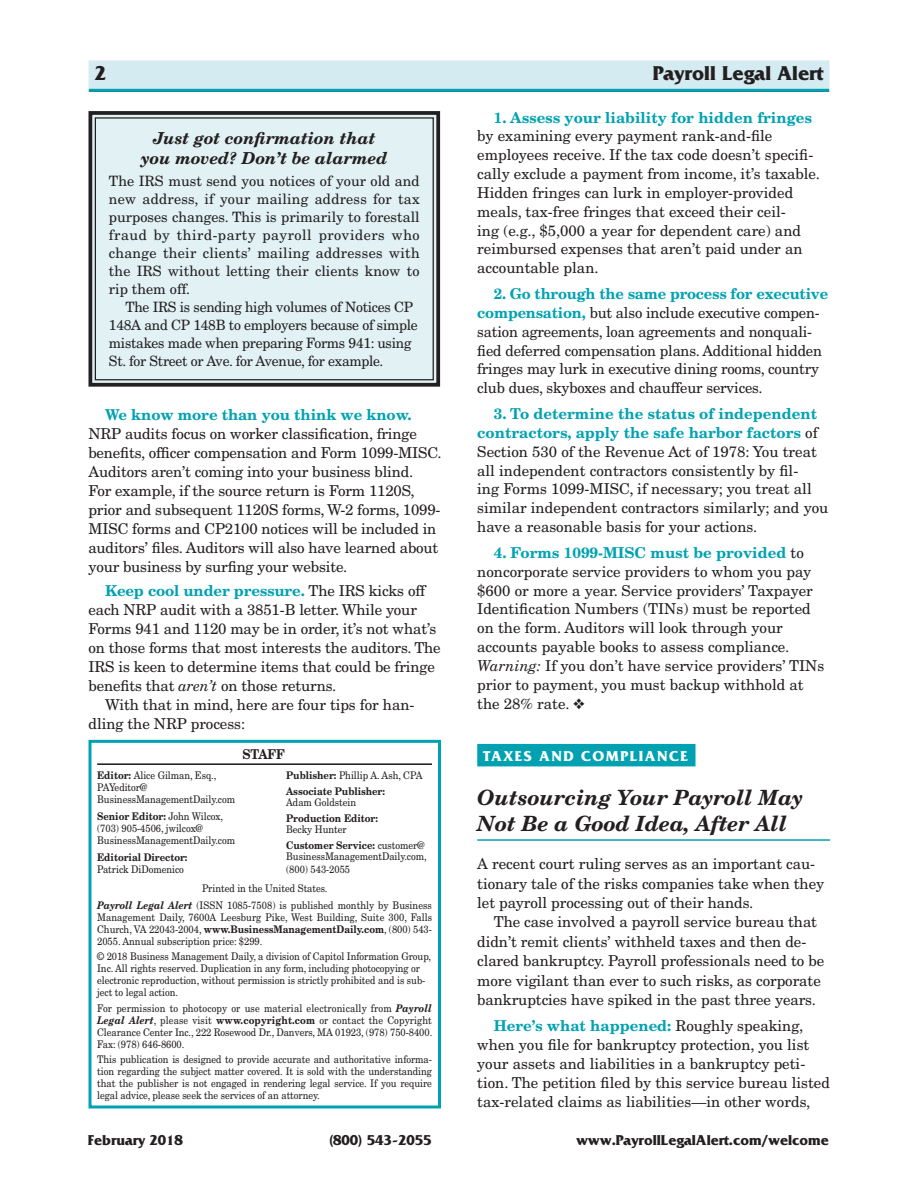
<style>
.page{position:relative;width:918px;height:1188px;background:#fff}
.page>*{position:absolute;margin:0;border:0;box-sizing:border-box;transform-origin:0 0}
.Body_HEAD{font:italic 700 21px/25.2px "New Century Schlbk LT Std";color:#231f20}
.Body_text{font:700 21px "Friz Quadrata Std";letter-spacing:-.005em;color:#231f20}
.Boxed_Head{font:italic 700 16.5px/19.8px "New Century Schlbk LT Std";color:#231f20;text-align:center}
.Body_text_w_space_ab{font:15px/19px "New Century Schlbk LT Std";color:#231f20}
.Body_text-2{font:15px/19.4px "New Century Schlbk LT Std";letter-spacing:-.005em;color:#231f20}
.Body_NO_INDENT{font:15px/19.4px "New Century Schlbk LT Std";letter-spacing:-.005em;color:#231f20}
.t1{font:700 15px "Friz Quadrata Std";letter-spacing:-.005em;color:#231f20}
.subject_head{font:700 15px "Friz Quadrata Std";letter-spacing:.1em;color:#fff}
.Boxed_body_NO_INDENT{font:14.25px/18px "New Century Schlbk LT Std";letter-spacing:.005em;color:#231f20;text-align:justify}
.Boxed_body{font:14.25px/18px "New Century Schlbk LT Std";letter-spacing:-.02em;color:#231f20}
.staff_box{font:700 13.5px "New Century Schlbk LT Std";letter-spacing:-.005em;color:#231f20;scale:.9 1}
.staff_box-2{font:10.5px/12px "New Century Schlbk LT Std";letter-spacing:-.005em;color:#231f20;scale:.9 1}
.staff_box-3{font:700 10.5px/11.7px "New Century Schlbk LT Std";letter-spacing:-.005em;color:#231f20;scale:.9 1}
.s1{font-weight:700;color:#00a2b2}
.s2{font-style:italic}
.s3{font-weight:700}
.s4{font-weight:400}
.s5{font-weight:700;font-style:italic}
</style>
<div class="page">
<div style="left:88px;top:60px;width:742px;height:29px;background:#d4ecf1"></div>
<hr style="left:89px;top:89px;width:740px;height:3px;background:#00a2b2">
<div style="left:477px;top:744px;width:219px;height:22px;background:#00a2b2"></div>
<hr style="left:477px;top:839px;width:353px;height:2px;background:#00a2b2">
<div style="left:88px;top:740px;width:353px;height:368px;border:3px solid #00a2b2"></div>
<hr style="left:97px;top:764px;width:335px;height:1px;background:#231f20">
<div style="left:88px;top:111px;width:353px;height:276px;background:#e1f1f4"></div>
<div style="left:95px;top:117px;width:339px;height:263px;border:1px solid #231f20"></div>
<p class="Body_text" style="left:95px;top:61px;width:30px">22</p>
<h1 class="Body_text" style="left:653px;top:61px;width:172px">Payroll Legal Alert</h1>
<p class="Boxed_Head" style="left:141px;top:128px;width:248px">Just got confirmation that you moved? Don’t be alarmed</p>
<p class="Boxed_body_NO_INDENT" style="left:109px;top:172px;width:312px">The IRS must send you notices of your old and new address, if your mailing address for tax purposes changes. This is primarily to forestall fraud by third-party payroll providers who change their clients’ mailing addresses with the IRS without letting their clients know to rip them off.</p>
<p class="Boxed_body" style="left:109px;top:298px;width:310px;text-indent:17px">The IRS is sending high volumes of Notices CP 148A and CP 148B to employers because of simple mistakes made when preparing Forms 941: using St. for Street or Ave. for Avenue, for example.</p>
<p class="Body_text_w_space_ab" style="left:88px;top:405px;width:355px;text-indent:17px"><span class="s1">We know more than you think we know.<br></span>NRP audits focus on worker classification, fringe benefits, officer compensation and Form 1099-MISC.<br>Auditors aren’t coming into your business blind.<br>For example, if the source return is Form 1120S, prior and subsequent 1120S forms, W-2 forms, 1099- MISC forms and CP2100 notices will be included in auditors’ files. Auditors will also have learned about your business by surfing your website.</p>
<p class="Body_text_w_space_ab" style="left:88px;top:581px;width:354px;text-indent:17px"><span class="s1">Keep cool under pressure.</span> The IRS kicks off each NRP audit with a 3851-B letter. While your Forms 941 and 1120 may be in order, it’s not what’s on those forms that most interests the auditors. The IRS is keen to determine items that could be fringe benefits that <span class="s2">aren’t</span> on those returns.</p>
<p class="Body_text-2" style="left:88px;top:695px;width:327px;text-indent:17px">With that in mind, here are four tips for han&shy;dling the NRP process:</p>
<p class="staff_box-2" style="left:97px;top:770px;width:155px"><span class="s3">Editor:</span> Alice Gilman, Esq.,<br>PAYeditor@<br>BusinessManagementDaily.com</p>
<p class="staff_box-2" style="left:97px;top:810px;width:155px"><span class="s3">Senior Editor:</span> John Wilcox, (703) 905-4506, jwilcox@<br>BusinessManagementDaily.com</p>
<p class="staff_box-3" style="left:97px;top:851px;width:102px">Editorial Director:<br><span class="s4">Patrick DiDomenico</span></p>
<p class="staff_box" style="left:242px;top:745px;width:49px">STAFF</p>
<p class="staff_box-2" style="left:286px;top:770px;width:153px"><span class="s3">Publisher:</span> Phillip A. Ash, CPA</p>
<p class="staff_box-3" style="left:286px;top:785px;width:111px">Associate Publisher:<br><span class="s4">Adam Goldstein</span></p>
<p class="staff_box-3" style="left:286px;top:812px;width:104px">Production Editor:<br><span class="s4">Becky Hunter</span></p>
<p class="staff_box-2" style="left:286px;top:839px;width:158px"><span class="s3">Customer Service:</span> customer@<br>BusinessManagementDaily.com,</p>
<p class="staff_box-2" style="left:286px;top:863px;width:73px">(800) 543-2055</p>
<p class="staff_box-2" style="left:202px;top:883px;width:141px">Printed in the United States.</p>
<p class="staff_box-2" style="left:97px;top:899px;width:374px;text-align:justify"><span class="s5">Payroll Legal Alert</span> (ISSN 1085-7508) is published monthly by Business Management Daily, 7600A Leesburg Pike, West Building, Suite 300, Falls Church, VA 22043-2004, <span class="s3">www.BusinessManagementDaily.com</span>, (800) 543- 2055. Annual subscription price: $299.</p>
<p class="staff_box-2" style="left:97px;top:951px;width:373px">© 2018 Business Management Daily, a division of Capitol Information Group, Inc. All rights reserved. Duplication in any form, including photocopying or electronic reproduction, without permission is strictly prohibited and is sub&shy;ject to legal action.</p>
<p class="staff_box-2" style="left:97px;top:1002px;width:374px;text-align:justify">For permission to photocopy or use material electronically from <span class="s5">Payroll Legal Alert</span>, please visit <span class="s3">www.copyright.com</span> or contact the Copyright Clearance Center Inc., 222 Rosewood Dr., Danvers, MA 01923, (978) 750-8400.<br>Fax: (978) 646-8600.</p>
<p class="staff_box-2" style="left:97px;top:1053px;width:374px;text-align:justify">This publication is designed to provide accurate and authoritative informa&shy;tion regarding the subject matter covered. It is sold with the understanding that the publisher is not engaged in rendering legal service. If you require legal advice, please seek the services of an attorney.</p>
<p class="Body_text_w_space_ab" style="left:477px;top:108px;width:344px;text-indent:17px"><span class="s1">1. Assess your liability for hidden fringes </span>by examining every payment rank-and-file employees receive. If the tax code doesn’t specifi&shy;cally exclude a payment from income, it’s taxable.<br>Hidden fringes can lurk in employer-provided meals, tax-free fringes that exceed their ceil-<br>ing (e.g., $5,000 a year for dependent care) and reimbursed expenses that aren’t paid under an accountable plan.</p>
<p class="Body_text_w_space_ab" style="left:477px;top:284px;width:352px;text-indent:17px"><span class="s1">2. Go through the same process for executive compensation,</span> but also include executive compen&shy;sation agreements, loan agreements and nonquali&shy;fied deferred compensation plans. Additional hidden fringes may lurk in executive dining rooms, country club dues, skyboxes and chauffeur services.</p>
<p class="Body_text_w_space_ab" style="left:477px;top:404px;width:353px;text-indent:17px"><span class="s1">3. To determine the status of independent contractors, apply the safe harbor factors</span> of Section 530 of the Revenue Act of 1978: You treat all independent contractors consistently by fil-<br>ing Forms 1099-MISC, if necessary; you treat all similar independent contractors similarly; and you have a reasonable basis for your actions.</p>
<p class="Body_text_w_space_ab" style="left:477px;top:543px;width:349px;text-indent:17px"><span class="s1">4. Forms 1099-MISC must be provided</span> to noncorporate service providers to whom you pay $600 or more a year. Service providers’ Taxpayer Identification Numbers (TINs) must be reported on the form. Auditors will look through your accounts payable books to assess compliance.<br><span class="s2">Warning:</span> If you don’t have service providers’ TINs prior to payment, you must backup withhold at the 28% rate. ❖</p>
<p class="subject_head" style="left:483px;top:748px;width:206px">TAXES AND COMPLIANCE</p>
<p class="Body_HEAD" style="left:477px;top:785px;width:327px">Outsourcing Your Payroll May<br>Not Be a Good Idea, After All</p>
<p class="Body_NO_INDENT" style="left:477px;top:854px;width:348px">A recent court ruling serves as an important cau&shy;tionary tale of the risks companies take when they let payroll processing out of their hands.</p>
<p class="Body_text-2" style="left:477px;top:912px;width:348px;text-indent:17px">The case involved a payroll service bureau that didn’t remit clients’ withheld taxes and then de-- clared bankruptcy. Payroll professionals need to be more vigilant than ever to such risks, as corporate bankruptcies have spiked in the past three years.</p>
<p class="Body_text_w_space_ab" style="left:477px;top:1016px;width:354px;text-indent:17px"><span class="s1">Here’s what happened:</span> Roughly speaking, when you file for bankruptcy protection, you list your assets and liabilities in a bankruptcy peti&shy;tion. The petition filed by this service bureau listed tax-related claims as liabilities—in other words,</p>
<p class="t1" style="left:88px;top:1132px;width:97px">February 2018</p>
<p class="t1" style="left:329px;top:1132px;width:104px">(800) 543-2055</p>
<p class="t1" style="left:576px;top:1132px;width:254px">www.PayrollLegalAlert.com/welcome</p>
</div>
